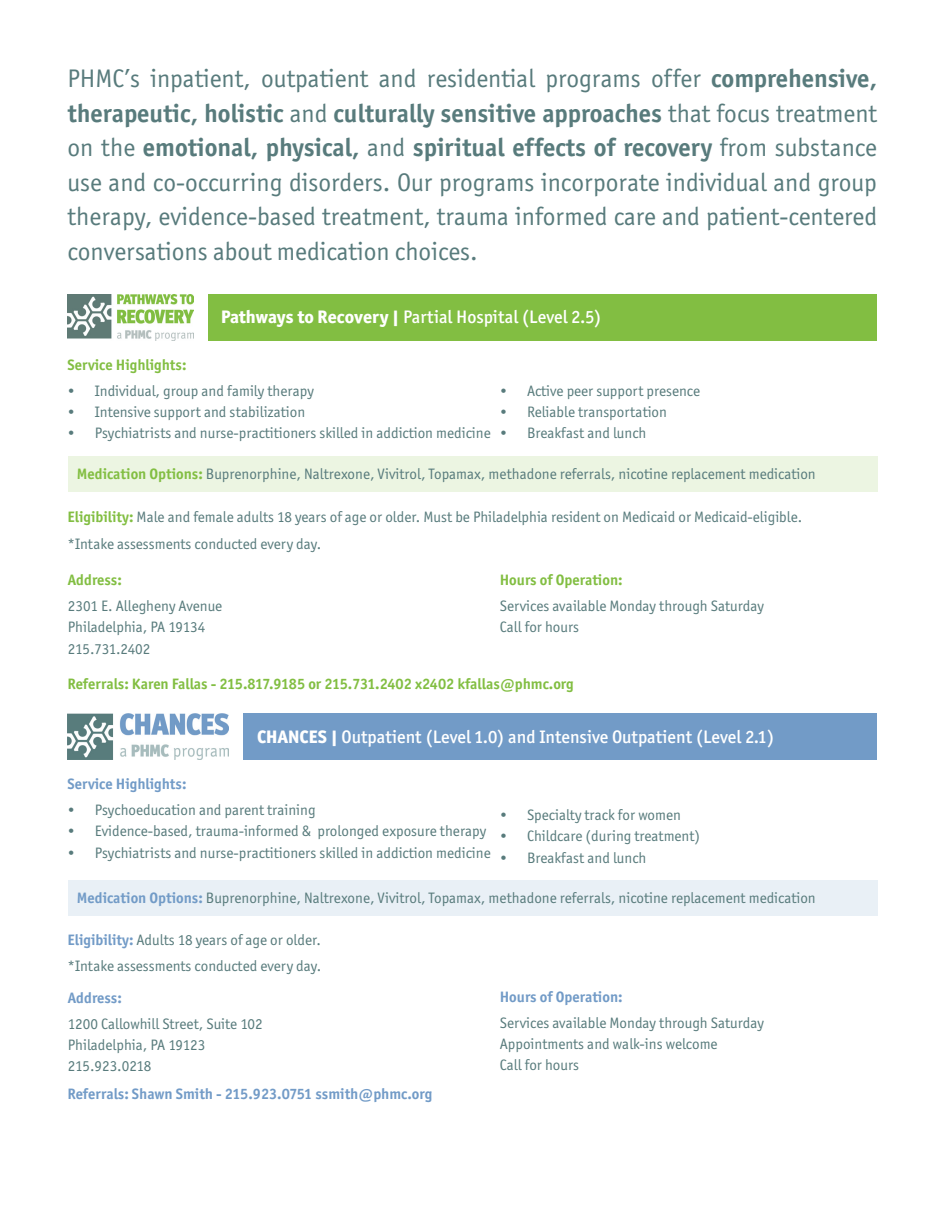
<style>
.page{position:relative;width:945px;height:1215px;background:#fff}
.page>*{position:absolute;margin:0;border:0;box-sizing:border-box;transform-origin:0 0}
.t1{font:25.5px/34.5px "Officina Sans ITC Std";color:#587b7c;text-align:justify}
.t2{font:500 18.15px "Officina Sans ITC Std";color:#fff}
.t3{font:15.15px "Officina Sans ITC Std";color:#587b7c}
.t4{font:700 15.15px "Officina Sans ITC Std";color:#82be42}
.t5{font:700 15.15px "Officina Sans ITC Std";color:#729bc7}
.t6{font:15.15px "Officina Sans ITC Std";letter-spacing:-.02em;color:#587b7c}
.s1{font-weight:700}
.s2{font-weight:800}
.s3{font-weight:700;color:#82be42}
.s4{font-weight:700;color:#729bc7}
</style>
<div class="page">
<div style="left:68px;top:880px;width:810px;height:36px;background:#e9f0f6"></div>
<div style="left:68px;top:456px;width:810px;height:36px;background:#ecf5e2"></div>
<div style="left:208px;top:294px;width:669px;height:47px;background:#82be42"></div>
<img style="left:68px;top:294px;width:125px;height:47px">
<img style="left:68px;top:714px;width:161px;height:46px">
<div style="left:244px;top:714px;width:633px;height:46px;background:#729bc7"></div>
<p class="t1" style="left:68px;top:61px;width:811px">PHMC’s inpatient, outpatient and residential programs offer <span class="s1">comprehensive, therapeutic, holistic</span> and <span class="s1">culturally sensitive approaches</span> that focus treatment on the <span class="s1">emotional, physical,</span> and <span class="s1">spiritual effects of recovery</span> from substance use and co-occurring disorders. Our programs incorporate individual and group therapy, evidence-based treatment, trauma informed care and patient-centered conversations about medication choices.</p>
<p class="t2" style="left:221px;top:306px;width:382px"><span class="s2">Pathways to Recovery |</span> Partial Hospital (Level 2.5)</p>
<p class="t4" style="left:68px;top:356px;width:121px">Service Highlights:</p>
<p class="t3" style="left:68px;top:382px;width:248px">• Individual, group and family therapy</p>
<p class="t3" style="left:68px;top:403px;width:239px">• Intensive support and stabilization</p>
<p class="t3" style="left:68px;top:424px;width:425px">• Psychiatrists and nurse-practitioners skilled in addiction medicine</p>
<p class="t3" style="left:77px;top:465px;width:740px"><span class="s3">Medication Options:</span> Buprenorphine, Naltrexone, Vivitrol, Topamax, methadone referrals, nicotine replacement medication</p>
<p class="t3" style="left:68px;top:508px;width:736px"><span class="s3">Eligibility:</span> Male and female adults 18 years of age or older. Must be Philadelphia resident on Medicaid or Medicaid-eligible.</p>
<p class="t3" style="left:68px;top:535px;width:255px">*Intake assessments conducted every day.</p>
<p class="t3" style="left:500px;top:382px;width:202px">• Active peer support presence</p>
<p class="t3" style="left:500px;top:403px;width:169px">• Reliable transportation</p>
<p class="t3" style="left:500px;top:425px;width:148px">• Breakfast and lunch</p>
<p class="t4" style="left:68px;top:571px;width:55px">Address:</p>
<p class="t3" style="left:68px;top:597px;width:156px">2301 E. Allegheny Avenue</p>
<p class="t3" style="left:68px;top:619px;width:139px">Philadelphia, PA 19134</p>
<p class="t6" style="left:68px;top:640px;width:84px">215.731.2402</p>
<p class="t4" style="left:500px;top:571px;width:124px">Hours of Operation:</p>
<p class="t3" style="left:500px;top:597px;width:266px">Services available Monday through Saturday</p>
<p class="t3" style="left:500px;top:619px;width:81px">Call for hours</p>
<p class="t4" style="left:68px;top:675px;width:508px">Referrals: Karen Fallas - 215.817.9185 or 215.731.2402 x2402 kfallas@phmc.org</p>
<p class="t2" style="left:257px;top:726px;width:519px"><span class="s2">CHANCES |</span> Outpatient (Level 1.0) and Intensive Outpatient (Level 2.1)</p>
<p class="t5" style="left:68px;top:775px;width:121px">Service Highlights:</p>
<p class="t3" style="left:68px;top:801px;width:250px">• Psychoeducation and parent training</p>
<p class="t3" style="left:68px;top:822px;width:420px">• Evidence-based, trauma-informed &amp; prolonged exposure therapy</p>
<p class="t3" style="left:68px;top:844px;width:425px">• Psychiatrists and nurse-practitioners skilled in addiction medicine</p>
<p class="t3" style="left:77px;top:889px;width:740px"><span class="s4">Medication Options:</span> Buprenorphine, Naltrexone, Vivitrol, Topamax, methadone referrals, nicotine replacement medication</p>
<p class="t3" style="left:68px;top:931px;width:255px"><span class="s4">Eligibility:</span> Adults 18 years of age or older.</p>
<p class="t3" style="left:68px;top:957px;width:255px">*Intake assessments conducted every day.</p>
<p class="t3" style="left:500px;top:806px;width:183px">• Specialty track for women</p>
<p class="t3" style="left:500px;top:827px;width:202px">• Childcare (during treatment)</p>
<p class="t3" style="left:500px;top:849px;width:148px">• Breakfast and lunch</p>
<p class="t5" style="left:68px;top:989px;width:55px">Address:</p>
<p class="t3" style="left:68px;top:1015px;width:196px">1200 Callowhill Street, Suite 102</p>
<p class="t3" style="left:68px;top:1036px;width:139px">Philadelphia, PA 19123</p>
<p class="t6" style="left:68px;top:1057px;width:85px">215.923.0218</p>
<p class="t5" style="left:68px;top:1085px;width:366px">Referrals: Shawn Smith - 215.923.0751 ssmith@phmc.org</p>
<p class="t5" style="left:500px;top:987px;width:124px">Hours of Operation:</p>
<p class="t3" style="left:500px;top:1014px;width:266px">Services available Monday through Saturday</p>
<p class="t3" style="left:500px;top:1035px;width:219px">Appointments and walk-ins welcome</p>
<p class="t3" style="left:500px;top:1056px;width:81px">Call for hours</p>
</div>
